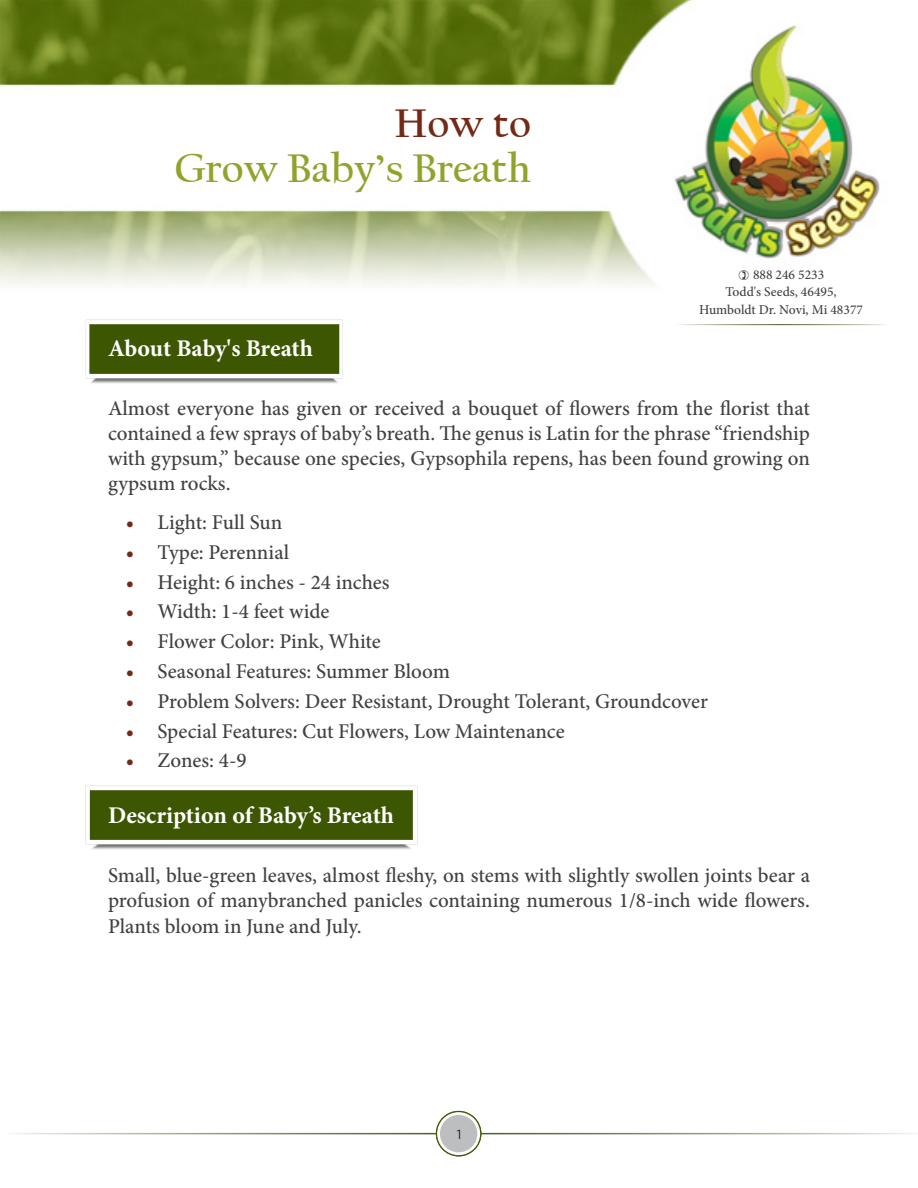
<style>
.page{position:relative;width:918px;height:1188px;background:#fff}
.page>*{position:absolute;margin:0;border:0;box-sizing:border-box;transform-origin:0 0}
.t1{font:700 42px "Californian FB";color:#91a32b}
.t2{font:700 42px "Californian FB";color:#742916}
.t3{font:700 24px "Minion Pro";letter-spacing:-.005em;color:#fff}
.t4{font:500 21px/25.2px "Minion Pro";color:#414042;text-align:justify}
.t5{font:500 13.5px "Minion Pro";color:#414042}
.t6{font:13.05px "Gotham";color:#222021}
.s1{font-weight:700;color:#742916}
</style>
<div class="page">
<img style="left:0;top:0;width:880px;height:287px">
<img style="left:85px;top:785px;width:333px;height:65px">
<img style="left:85px;top:319px;width:258px;height:65px">
<svg style="left:437px;top:1112px;width:44px;height:44px"></svg>
<div style="left:436px;top:1111px;width:45px;height:45px;border:1px solid #415a06;border-radius:50%"></div>
<div style="left:440px;top:1115px;width:37px;height:37px;background:#bcbec0;border-radius:50%"></div>
<svg style="left:739px;top:270px;width:10px;height:10px"></svg>
<h1 class="t2" style="left:395px;top:100px;width:138px">How to</h1>
<h1 class="t1" style="left:175px;top:145px;width:358px">Grow Baby’s Breath</h1>
<p class="t5" style="left:753px;top:266px;width:73px">888 246 5233</p>
<p class="t5" style="left:725px;top:283px;width:113px">Todd's Seeds, 46495,</p>
<p class="t5" style="left:699px;top:301px;width:165px">Humboldt Dr. Novi, Mi 48377</p>
<p class="t3" style="left:108px;top:331px;width:206px">About Baby's Breath</p>
<p class="t4" style="left:108px;top:396px;width:704px">Almost everyone has given or received a bouquet of flowers from the florist that contained a few sprays of baby’s breath. The genus is Latin for the phrase “friendship with gypsum,” because one species, Gypsophila repens, has been found growing on gypsum rocks.</p>
<p class="t4" style="left:126px;top:510px;width:158px"><span class="s1">•</span> Light: Full Sun</p>
<p class="t4" style="left:126px;top:540px;width:165px"><span class="s1">•</span> Type: Perennial</p>
<p class="t4" style="left:126px;top:569px;width:265px"><span class="s1">•</span> Height: 6 inches - 24 inches</p>
<p class="t4" style="left:126px;top:599px;width:205px"><span class="s1">•</span> Width: 1-4 feet wide</p>
<p class="t4" style="left:126px;top:629px;width:256px"><span class="s1">•</span> Flower Color: Pink, White</p>
<p class="t4" style="left:126px;top:659px;width:325px"><span class="s1">•</span> Seasonal Features: Summer Bloom</p>
<p class="t4" style="left:126px;top:689px;width:584px"><span class="s1">•</span> Problem Solvers: Deer Resistant, Drought Tolerant, Groundcover</p>
<p class="t4" style="left:126px;top:718px;width:440px"><span class="s1">•</span> Special Features: Cut Flowers, Low Maintenance</p>
<p class="t4" style="left:126px;top:748px;width:122px"><span class="s1">•</span> Zones: 4-9</p>
<p class="t3" style="left:108px;top:799px;width:288px">Description of Baby’s Breath</p>
<p class="t4" style="left:108px;top:863px;width:704px">Small, blue-green leaves, almost fleshy, on stems with slightly swollen joints bear a profusion of manybranched panicles containing numerous 1/8-inch wide flowers.<br>Plants bloom in June and July.</p>
<p class="t6" style="left:455px;top:1126px;width:9px">21</p>
</div>
